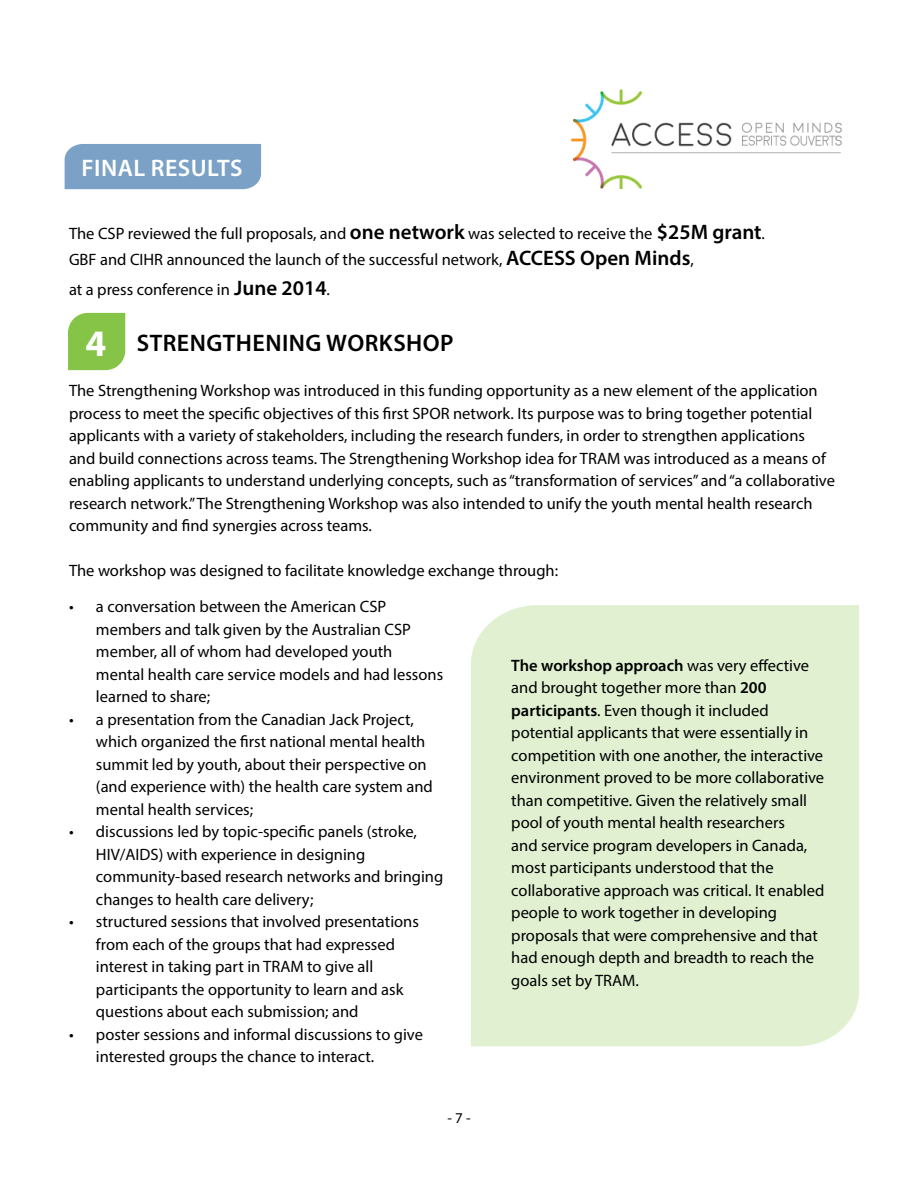
<style>
.page{position:relative;width:918px;height:1188px;background:#fff}
.page>*{position:absolute;margin:0;border:0;box-sizing:border-box;transform-origin:0 0}
.t1{font:700 37.5px "Myriad Pro";color:#fff}
.t2{font:600 24px "Myriad Pro";letter-spacing:.02em;color:#000}
.t3{font:600 24px "Myriad Pro";letter-spacing:.02em;color:#fff}
.t4{font:16.5px/22.5px "Myriad Pro";color:#000}
.t5{font:15px "Myriad Pro";color:#000}
.s1{font-weight:600;font-size:21px}
.s2{font-weight:600}
</style>
<div class="page">
<div style="left:471px;top:605px;width:388px;height:441px;background:#e0f0d1"></div>
<img style="left:571px;top:89px;width:271px;height:100px">
<div style="left:68px;top:313px;width:57px;height:57px;background:#85c446"></div>
<div style="left:65px;top:144px;width:196px;height:45px;background:#7ba2c6"></div>
<h2 class="t3" style="left:82px;top:152px;width:162px">FINAL RESULTS</h2>
<p class="t4" style="left:69px;top:221px;width:698px;line-height:25.5px">The CSP reviewed the full proposals, and <span class="s1">one network</span> was selected to receive the <span class="s1">$25M grant</span>.<br>GBF and CIHR announced the launch of the successful network, <span class="s1">ACCESS Open Minds</span>,</p>
<p class="t4" style="left:69px;top:278px;width:263px">at a press conference in <span class="s1">June 2014</span>.</p>
<h2 class="t2" style="left:137px;top:328px;width:318px">STRENGTHENING WORKSHOP</h2>
<p class="t4" style="left:69px;top:379px;width:768px">The Strengthening Workshop was introduced in this funding opportunity as a new element of the application process to meet the specific objectives of this first SPOR network. Its purpose was to bring together potential applicants with a variety of stakeholders, including the research funders, in order to strengthen applications and build connections across teams. The Strengthening Workshop idea for TRAM was introduced as a means of enabling applicants to understand underlying concepts, such as “transformation of services” and “a collaborative research network.” The Strengthening Workshop was also intended to unify the youth mental health research community and find synergies across teams.</p>
<p class="t4" style="left:69px;top:559px;width:491px">The workshop was designed to facilitate knowledge exchange through:</p>
<p class="t4" style="left:96px;top:595px;width:349px;text-indent:-27px">• a conversation between the American CSP members and talk given by the Australian CSP member, all of whom had developed youth mental health care service models and had lessons learned to share;</p>
<p class="t4" style="left:96px;top:708px;width:338px;text-indent:-27px">• a presentation from the Canadian Jack Project, which organized the first national mental health summit led by youth, about their perspective on (and experience with) the health care system and mental health services;</p>
<p class="t4" style="left:96px;top:820px;width:349px;text-indent:-27px">• discussions led by topic-specific panels (stroke, HIV/AIDS) with experience in designing community-based research networks and bringing changes to health care delivery;</p>
<p class="t4" style="left:96px;top:910px;width:324px;text-indent:-27px">• structured sessions that involved presentations from each of the groups that had expressed interest in taking part in TRAM to give all participants the opportunity to learn and ask questions about each submission; and</p>
<p class="t4" style="left:96px;top:1023px;width:328px;text-indent:-27px">• poster sessions and informal discussions to give interested groups the chance to interact.</p>
<h1 class="t1" style="left:85px;top:318px;width:22px">4</h1>
<p class="t4" style="left:511px;top:654px;width:315px"><span class="s2">The workshop approach</span> was very effective and brought together more than <span class="s2">200 participants</span>. Even though it included potential applicants that were essentially in competition with one another, the interactive environment proved to be more collaborative than competitive. Given the relatively small pool of youth mental health researchers<br>and service program developers in Canada, most participants understood that the collaborative approach was critical. It enabled people to work together in developing proposals that were comprehensive and that had enough depth and breadth to reach the goals set by TRAM.</p>
<p class="t5" style="left:447px;top:1109px;width:25px">- 7 -</p>
</div>
